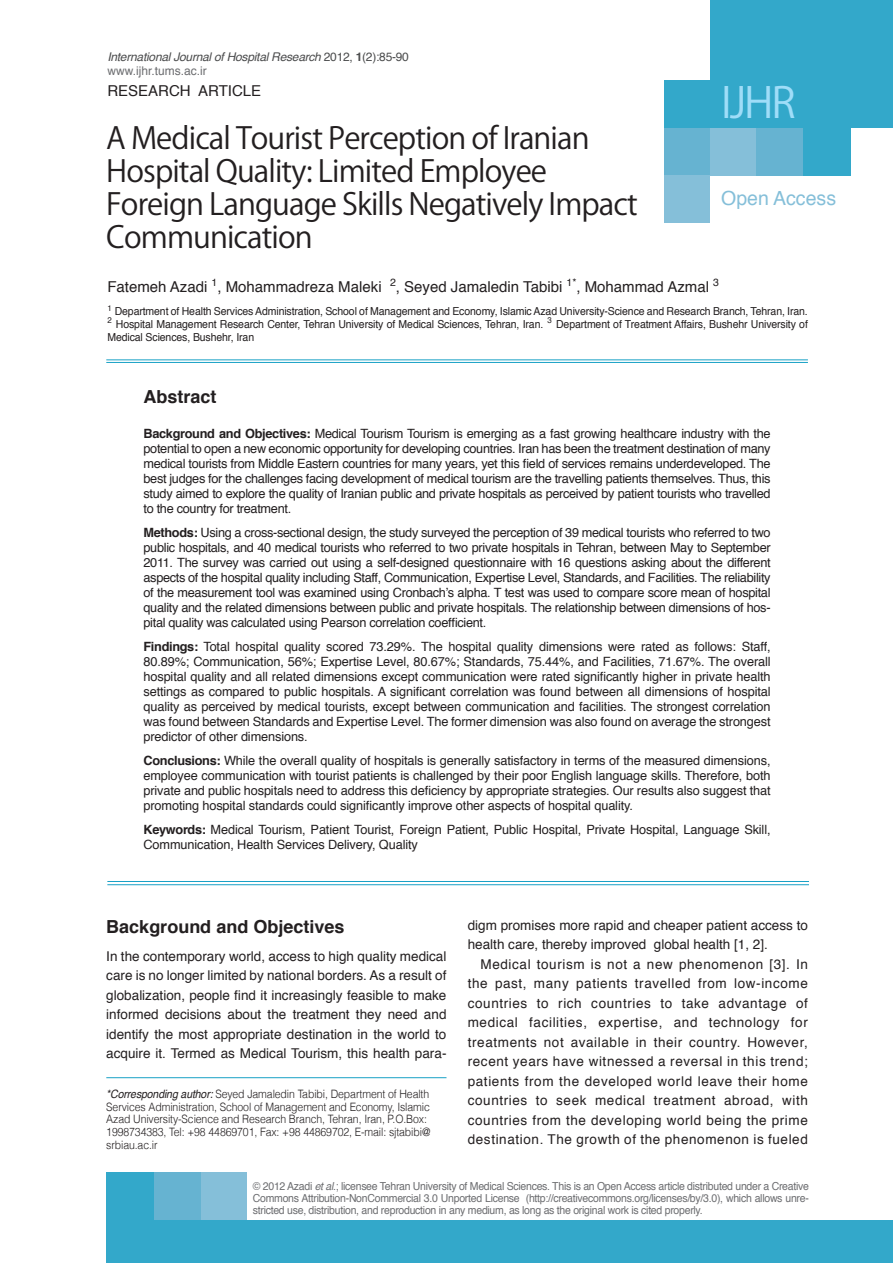
<style>
.page{position:relative;width:893px;height:1263px;background:#fff}
.page>*{position:absolute;margin:0;border:0;box-sizing:border-box;transform-origin:0 0}
.t1{font:42px "Koz Go Pro";color:#9fddf8}
.t2{font:30px/33px "Koz Go Pr 6 N";letter-spacing:-.03em;color:#231f20}
.t3{font:19.5px "Helvetica";color:#85bfd9}
.Main_titles{font:700 18px "Helvetica";color:#231f20}
.Names{font:15px "Helvetica";color:#231f20}
._2-Main_Text_2{font:13.5px/19.5px "Helvetica";letter-spacing:.045em;color:#231f20;text-align:justify}
._1-Main_Text_1{font:13.5px/19.5px "Helvetica";color:#231f20;text-align:justify}
.Abstract_text{font:12.75px/15px "Helvetica";letter-spacing:-.01em;color:#231f20;text-align:justify}
.t4{font:italic 12px "Helvetica";letter-spacing:-.02em;color:#4b4c4d}
.t5{font:12px "Helvetica";color:#6c6d70}
.t6{font:300 11.55px/12.8px "Helvetica";letter-spacing:-.01em;color:#231f20;scale:.91 1}
.copyright{font:10.95px/12px "Helvetica";letter-spacing:-.025em;color:#6c6d70;text-align:justify;scale:.95 1}
.Affiliations{font:10.95px/12.8px "Helvetica";letter-spacing:-.01em;color:#231f20;scale:.95 1}
.s1{font-style:normal}
.s2{font-weight:700;font-style:normal}
.s3{font-weight:700}
.s4{font-weight:400;font-style:italic}
.s5{font-style:italic}
</style>
<div class="page">
<div style="left:710px;top:0;width:183px;height:128px;background:#33a8ca"></div>
<div style="left:664px;top:175px;width:46px;height:48px;background:#85bfd9"></div>
<div style="left:664px;top:127px;width:46px;height:48px;background:#66b3d1"></div>
<div style="left:664px;top:80px;width:46px;height:48px;background:#33a8ca"></div>
<div style="left:710px;top:128px;width:47px;height:48px;background:#85bfd9"></div>
<div style="left:757px;top:128px;width:47px;height:48px;background:#66b3d1"></div>
<div style="left:804px;top:128px;width:47px;height:48px;background:#33a8ca"></div>
<div style="left:106px;top:1220px;width:787px;height:43px;background:#33a8ca"></div>
<div style="left:200px;top:1172px;width:47px;height:48px;background:#85bfd9"></div>
<div style="left:153px;top:1172px;width:47px;height:48px;background:#66b3d1"></div>
<div style="left:106px;top:1172px;width:47px;height:48px;background:#33a8ca"></div>
<hr style="left:106px;top:362px;width:702px;height:1px;background:#19a1c6">
<hr style="left:106px;top:360px;width:702px;height:1px;background:#19a1c6">
<hr style="left:107px;top:881px;width:702px;height:1px;background:#19a1c6">
<hr style="left:107px;top:884px;width:702px;height:1px;background:#19a1c6">
<hr style="left:106px;top:1077px;width:340px;height:1px;background:#19a1c6">
<p class="t4" style="left:107px;top:48px;width:303px">International Journal of Hospital Research <span class="s1">2012,</span> <span class="s2">1</span><span class="s1">(2):85-90</span></p>
<p class="t5" style="left:107px;top:61px;width:101px">www.ijhr.tums.ac.ir</p>
<p class="Names" style="left:107px;top:79px;width:155px">RESEARCH ARTICLE</p>
<p class="t1" style="left:721px;top:76px;width:76px">IJHR</p>
<p class="t2" style="left:106px;top:122px;width:485px">A Medical Tourist Perception of Iranian<br>Hospital Quality: Limited Employee</p>
<p class="t2" style="left:106px;top:188px;width:533px">Foreign Language Skills Negatively Impact<br>Communication</p>
<p class="Names" style="left:107px;top:275px;width:613px">Fatemeh Azadi <sup>1</sup>, Mohammadreza Maleki <sup>2</sup>, Seyed Jamaledin Tabibi <sup>1*</sup>, Mohammad Azmal <sup>3</sup></p>
<p class="Affiliations" style="left:107px;top:305px;width:739px"><sup>1</sup> Department of Health Services Administration, School of Management and Economy, Islamic Azad University-Science and Research Branch, Tehran, Iran.</p>
<p class="Affiliations" style="left:107px;top:318px;width:739px"><sup>2</sup> Hospital Management Research Center, Tehran University of Medical Sciences, Tehran, Iran. <sup>3</sup> Department of Treatment Affairs, Bushehr University of<br>Medical Sciences, Bushehr, Iran</p>
<p class="t3" style="left:721px;top:184px;width:116px">Open Access</p>
<p class="Main_titles" style="left:144px;top:382px;width:75px">Abstract</p>
<p class="Abstract_text" style="left:144px;top:426px;width:629px"><span class="s3">Background and Objectives:</span> Medical Tourism Tourism is emerging as a fast growing healthcare industry with the potential to open a new economic opportunity for developing countries. Iran has been the treatment destination of many medical tourists from Middle Eastern countries for many years, yet this field of services remains underdeveloped. The best judges for the challenges facing development of medical tourism are the travelling patients themselves. Thus, this study aimed to explore the quality of Iranian public and private hospitals as perceived by patient tourists who travelled to the country for treatment.</p>
<p class="Abstract_text" style="left:144px;top:525px;width:629px"><span class="s3">Methods:</span> Using a cross-sectional design, the study surveyed the perception of 39 medical tourists who referred to two public hospitals, and 40 medical tourists who referred to two private hospitals in Tehran, between May to September 2011. The survey was carried out using a self-designed questionnaire with 16 questions asking about the different aspects of the hospital quality including Staff, Communication, Expertise Level, Standards, and Facilities. The reliability of the measurement tool was examined using Cronbach’s alpha. T test was used to compare score mean of hospital quality and the related dimensions between public and private hospitals. The relationship between dimensions of hos&shy;pital quality was calculated using Pearson correlation coefficient.</p>
<p class="Abstract_text" style="left:144px;top:639px;width:629px"><span class="s3">Findings:</span> Total hospital quality scored 73.29%. The hospital quality dimensions were rated as follows: Staff, 80.89%; Communication, 56%; Expertise Level, 80.67%; Standards, 75.44%, and Facilities, 71.67%. The overall hospital quality and all related dimensions except communication were rated significantly higher in private health settings as compared to public hospitals. A significant correlation was found between all dimensions of hospital quality as perceived by medical tourists, except between communication and facilities. The strongest correlation was found between Standards and Expertise Level. The former dimension was also found on average the strongest predictor of other dimensions.</p>
<p class="Abstract_text" style="left:144px;top:753px;width:629px"><span class="s3">Conclusions:</span> While the overall quality of hospitals is generally satisfactory in terms of the measured dimensions, employee communication with tourist patients is challenged by their poor English language skills. Therefore, both private and public hospitals need to address this deficiency by appropriate strategies. Our results also suggest that promoting hospital standards could significantly improve other aspects of hospital quality.</p>
<p class="Abstract_text" style="left:144px;top:822px;width:629px"><span class="s3">Keywords:</span> Medical Tourism, Patient Tourist, Foreign Patient, Public Hospital, Private Hospital, Language Skill,<br>Communication, Health Services Delivery, Quality</p>
<p class="Main_titles" style="left:106px;top:912px;width:240px">Background and Objectives</p>
<p class="_1-Main_Text_1" style="left:106px;top:947px;width:342px">In the contemporary world, access to high quality medical care is no longer limited by national borders. As a result of globalization, people find it increasingly feasible to make informed decisions about the treatment they need and identify the most appropriate destination in the world to acquire it. Termed as Medical Tourism, this health para-</p>
<p class="t6" style="left:106px;top:1087px;width:358px"><span class="s4">*Corresponding author:</span> Seyed Jamaledin Tabibi, Department of Health Services Administration, School of Management and Economy, Islamic Azad University-Science and Research Branch, Tehran, Iran, P.O.Box:<br>1998734383, Tel: +98 44869701, Fax: +98 44869702, E-mail: sjtabibi@ srbiau.ac.ir</p>
<p class="_1-Main_Text_1" style="left:468px;top:915px;width:342px">digm promises more rapid and cheaper patient access to health care, thereby improved global health [1, 2].</p>
<p class="_2-Main_Text_2" style="left:468px;top:954px;width:342px;text-indent:13px">Medical tourism is not a new phenomenon [3]. In the past, many patients travelled from low-income countries to rich countries to take advantage of medical facilities, expertise, and technology for treatments not available in their country. However, recent years have witnessed a reversal in this trend; patients from the developed world leave their home countries to seek medical treatment abroad, with countries from the developing world being the prime destination. The growth of the phenomenon is fueled</p>
<p class="copyright" style="left:253px;top:1180px;width:587px">© 2012 Azadi <span class="s5">et al</span>.; licensee Tehran University of Medical Sciences. This is an Open Access article distributed under a Creative Commons Attribution-NonCommercial 3.0 Unported License (http://creativecommons.org/licenses/by/3.0), which allows unre&shy;stricted use, distribution, and reproduction in any medium, as long as the original work is cited properly.</p>
</div>
